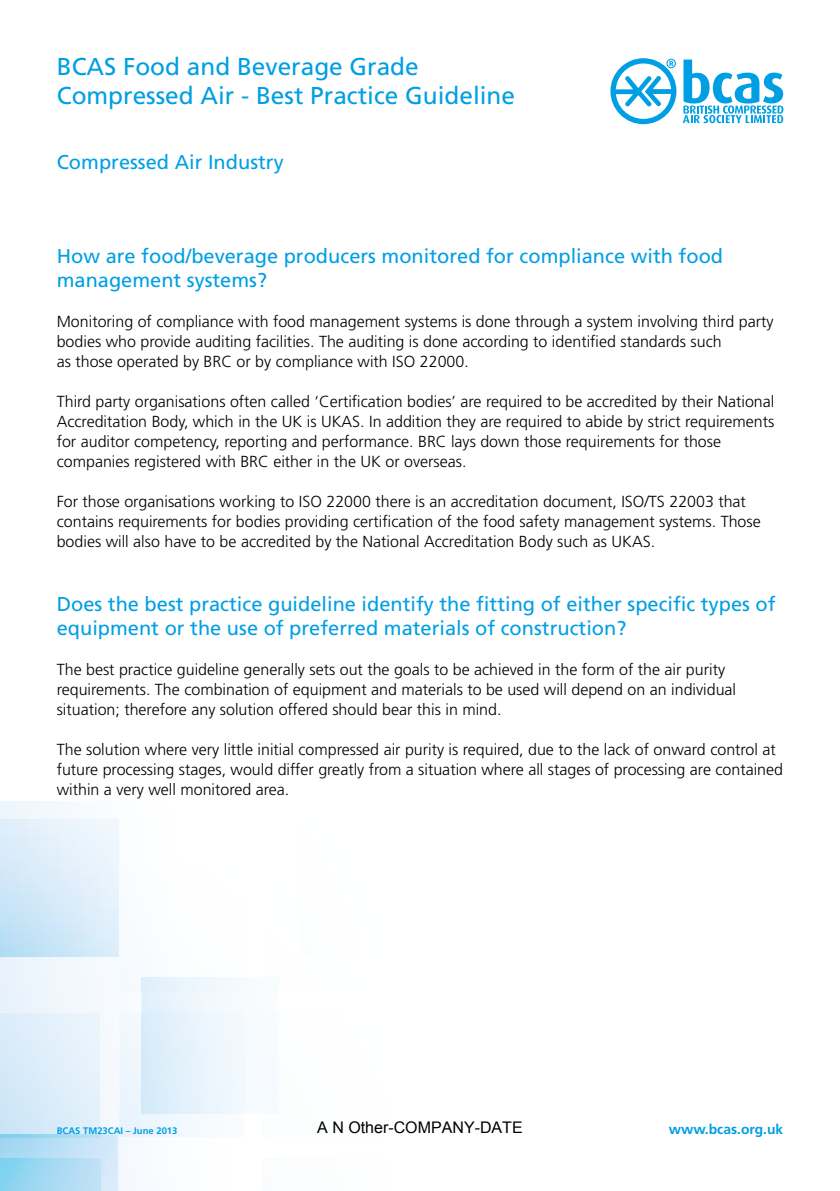
<style>
.page{position:relative;width:840px;height:1191px;background:#fff}
.page>*{position:absolute;margin:0;border:0;box-sizing:border-box;transform-origin:0 0}
.t1{font:24.4px/29.2px "Frutiger";color:#009fe3}
.t2{font:20px/24px "Frutiger";color:#009fe3}
.t3{font:300 16px/20px "Frutiger";color:#000}
.t4{font:16px "Arial";color:#000}
.t5{font:700 13.8px "Frutiger";color:#009fe3}
.t6{font:700 9.4px "Frutiger";color:#009fe3}
</style>
<div class="page">
<svg style="left:0;top:801px;width:245px;height:390px"></svg>
<img style="left:119px;top:1012px;width:125px;height:125px">
<img style="left:0;top:1012px;width:100px;height:122px">
<img style="left:119px;top:867px;width:125px;height:124px">
<img style="left:141px;top:977px;width:104px;height:136px">
<img style="left:141px;top:1012px;width:103px;height:101px">
<img style="left:141px;top:977px;width:103px;height:14px">
<img style="left:0;top:1134px;width:118px;height:57px">
<img style="left:0;top:1134px;width:100px;height:3px">
<img style="left:0;top:820px;width:118px;height:136px">
<svg style="left:0;top:801px;width:41px;height:1px"></svg>
<svg style="left:616px;top:76px;width:54px;height:30px"></svg>
<div style="left:610px;top:58px;width:66px;height:66px;border:5px solid #009fe3;border-radius:50%"></div>
<svg style="left:666px;top:59px;width:9px;height:9px"></svg>
<svg style="left:682px;top:60px;width:100px;height:63px"></svg>
<h1 class="t1" style="left:57px;top:52px;width:459px">BCAS Food and Beverage Grade<br>Compressed Air - Best Practice Guideline</h1>
<p class="t2" style="left:57px;top:150px;width:228px">Compressed Air Industry</p>
<p class="t2" style="left:57px;top:244px;width:667px">How are food/beverage producers monitored for compliance with food management systems?</p>
<p class="t3" style="left:57px;top:311px;width:717px">Monitoring of compliance with food management systems is done through a system involving third party bodies who provide auditing facilities. The auditing is done according to identified standards such<br>as those operated by BRC or by compliance with ISO 22000.</p>
<p class="t3" style="left:57px;top:391px;width:718px">Third party organisations often called ‘Certification bodies’ are required to be accredited by their National Accreditation Body, which in the UK is UKAS. In addition they are required to abide by strict requirements for auditor competency, reporting and performance. BRC lays down those requirements for those companies registered with BRC either in the UK or overseas.</p>
<p class="t3" style="left:57px;top:491px;width:705px">For those organisations working to ISO 22000 there is an accreditation document, ISO/TS 22003 that contains requirements for bodies providing certification of the food safety management systems. Those bodies will also have to be accredited by the National Accreditation Body such as UKAS.</p>
<p class="t2" style="left:57px;top:592px;width:719px">Does the best practice guideline identify the fitting of either specific types of equipment or the use of preferred materials of construction?</p>
<p class="t3" style="left:57px;top:659px;width:680px">The best practice guideline generally sets out the goals to be achieved in the form of the air purity requirements. The combination of equipment and materials to be used will depend on an individual situation; therefore any solution offered should bear this in mind.</p>
<p class="t3" style="left:57px;top:739px;width:727px">The solution where very little initial compressed air purity is required, due to the lack of onward control at future processing stages, would differ greatly from a situation where all stages of processing are contained within a very well monitored area.</p>
<p class="t4" style="left:317px;top:1117px;width:207px">A N Other-COMPANY-DATE</p>
<p class="t6" style="left:57px;top:1125px;width:122px">BCAS TM23CAI – June 2013</p>
<p class="t5" style="left:668px;top:1121px;width:116px">www.bcas.org.uk</p>
</div>
